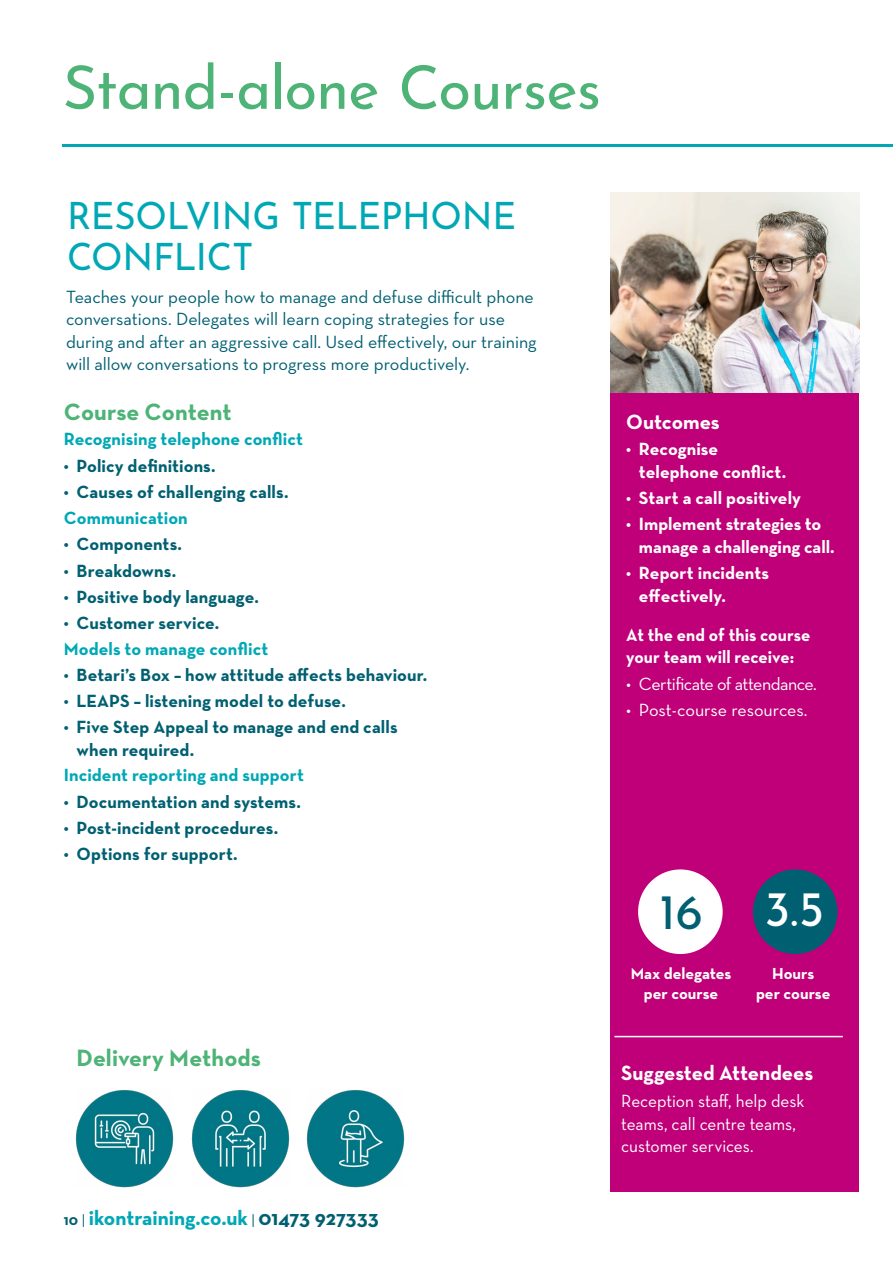
<style>
.page{position:relative;width:893px;height:1263px;background:#fff}
.page>*{position:absolute;margin:0;border:0;box-sizing:border-box;transform-origin:0 0}
.t1{font:60px "Josefin Sans";letter-spacing:-.015em;color:#4db376}
.t2{font:49.5px "Josefin Sans";color:#fff}
.t3{font:49.5px "Josefin Sans";color:#006071}
.t4{font:37.5px/41.2px "Josefin Sans";letter-spacing:-.015em;color:#00a8b5}
.t5{font:700 24px "Neutra Text";color:#4db376}
.t6{font:700 21px "Neutra Text";color:#00a8b5}
.t7{font:700 21px "Neutra Text";color:#fff}
.t8{font:700 18px/22.5px "Neutra Text";letter-spacing:.005em;color:#006071}
.t9{font:18px/22.5px "Neutra Text";letter-spacing:-.005em;color:#006071}
.t10{font:700 18px/22.5px "Neutra Text";color:#fff}
.t11{font:700 18px "Neutra Text";letter-spacing:.005em;color:#00a8b5}
.t12{font:18px/22.5px "Neutra Text";letter-spacing:-.005em;color:#fff;scale:.96 1}
.t13{font:700 18px/22.5px "Neutra Text";color:#fff;scale:.96 1}
.t14{font:18px "Neutra Text";letter-spacing:-.03em;color:#fff}
.t15{font:18px "Neutra Text";letter-spacing:-.005em;color:#fff}
.t16{font:700 16.2px/19.5px "Neutra Text";color:#fff;text-align:center}
.s1{font-size:15px;color:#006071}
.s2{font-weight:400;font-size:15px;color:#006071}
.s3{color:#006071}
</style>
<div class="page">
<div style="left:610px;top:193px;width:248px;height:999px;background:#bf0078"></div>
<img style="left:610px;top:192px;width:249px;height:200px">
<svg style="left:638px;top:869px;width:85px;height:85px"></svg>
<svg style="left:753px;top:869px;width:84px;height:85px"></svg>
<img style="left:75px;top:1090px;width:98px;height:98px">
<img style="left:191px;top:1090px;width:98px;height:98px">
<img style="left:306px;top:1090px;width:98px;height:98px">
<hr style="left:614px;top:1036px;width:229px;height:1px;background:#fff">
<hr style="left:62px;top:145px;width:831px;height:2px;background:#00a8b5">
<h1 class="t1" style="left:62px;top:38px;width:540px">Stand-alone Courses</h1>
<h3 class="t4" style="left:67px;top:191px;width:451px">RESOLVING TELEPHONE<br>CONFLICT</h3>
<p class="t9" style="left:66px;top:285px;width:472px">Teaches your people how to manage and defuse difficult phone conversations. Delegates will learn coping strategies for use during and after an aggressive call. Used effectively, our training will allow conversations to progress more productively.</p>
<h3 class="t5" style="left:64px;top:396px;width:169px">Course Content</h3>
<p class="t11" style="left:64px;top:428px;width:241px">Recognising telephone conflict</p>
<p class="t8" style="left:64px;top:454px;width:153px">• Policy definitions.</p>
<p class="t8" style="left:64px;top:481px;width:226px">• Causes of challenging calls.</p>
<p class="t11" style="left:64px;top:506px;width:125px">Communication</p>
<p class="t8" style="left:64px;top:533px;width:120px">• Components.</p>
<p class="t8" style="left:64px;top:559px;width:114px">• Breakdowns.</p>
<p class="t8" style="left:64px;top:585px;width:197px">• Positive body language.</p>
<p class="t8" style="left:64px;top:611px;width:157px">• Customer service.</p>
<p class="t11" style="left:64px;top:637px;width:206px">Models to manage conflict</p>
<p class="t8" style="left:64px;top:663px;width:365px">• Betari’s Box – how attitude affects behaviour.</p>
<p class="t8" style="left:64px;top:689px;width:283px">• LEAPS – listening model to defuse.</p>
<p class="t8" style="left:77px;top:715px;width:323px;text-indent:-13px">• Five Step Appeal to manage and end calls when required.</p>
<p class="t11" style="left:64px;top:764px;width:242px">Incident reporting and support</p>
<p class="t8" style="left:64px;top:790px;width:239px">• Documentation and systems.</p>
<p class="t8" style="left:64px;top:816px;width:216px">• Post-incident procedures.</p>
<p class="t8" style="left:64px;top:843px;width:175px">• Options for support.</p>
<h3 class="t5" style="left:77px;top:1043px;width:186px">Delivery Methods</h3>
<p class="t6" style="left:64px;top:1204px;width:316px"><span class="s1">10</span> <span class="s2">|</span> ikontraining.co.uk <span class="s2">|</span> <span class="s3">01473 927333</span></p>
<p class="t7" style="left:626px;top:408px;width:95px">Outcomes</p>
<p class="t10" style="left:639px;top:438px;width:149px;text-indent:-13px">• Recognise telephone conflict.</p>
<p class="t10" style="left:626px;top:486px;width:176px">• Start a call positively</p>
<p class="t10" style="left:639px;top:513px;width:197px;text-indent:-13px">• Implement strategies to manage a challenging call.</p>
<p class="t10" style="left:639px;top:561px;width:132px;text-indent:-13px">• Report incidents effectively.</p>
<p class="t13" style="left:626px;top:623px;width:193px">At the end of this course your team will receive:</p>
<p class="t14" style="left:626px;top:673px;width:192px">• Certificate of attendance.</p>
<p class="t15" style="left:626px;top:699px;width:183px">• Post-course resources.</p>
<h2 class="t3" style="left:659px;top:871px;width:45px">16</h2>
<p class="t16" style="left:631px;top:963px;width:102px">Max delegates per course</p>
<h2 class="t2" style="left:764px;top:868px;width:62px">3.5</h2>
<p class="t16" style="left:756px;top:963px;width:76px">Hours<br>per course</p>
<p class="t7" style="left:621px;top:1060px;width:194px">Suggested Attendees</p>
<p class="t12" style="left:621px;top:1089px;width:192px">Reception staff, help desk teams, call centre teams, customer services.</p>
</div>
